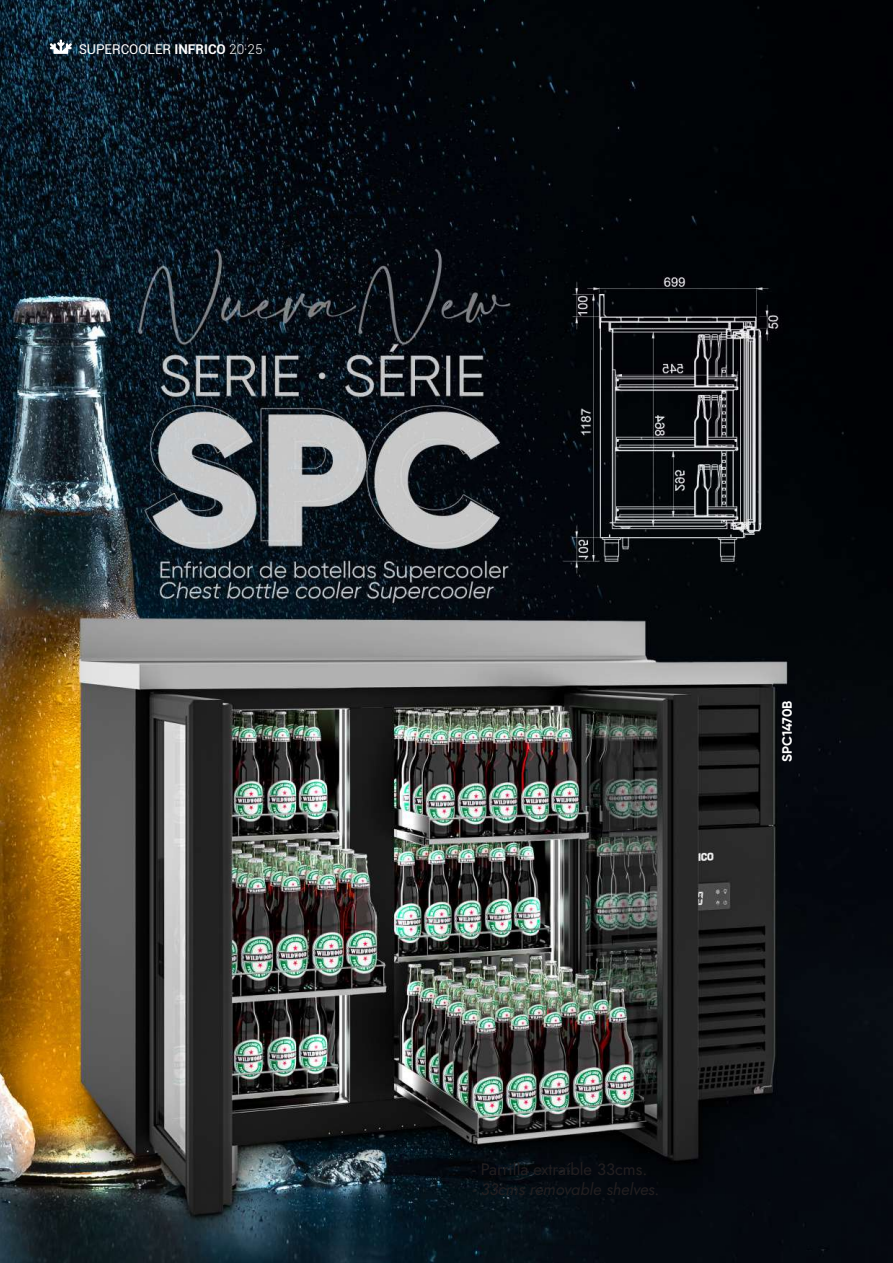
<style>
.page{position:relative;width:893px;height:1263px;background:#fff}
.page>*{position:absolute;margin:0;border:0;box-sizing:border-box;transform-origin:0 0}
.t1{font:16.5px "Jost";color:#231f20}
.t2{font:italic 16.5px "Jost";color:#231f20}
.t3{font:13.5px "Roboto";color:#fff}
.t4{font:700 13.5px "Gilroy";letter-spacing:-.005em;color:#fff}
.s1{font-weight:700}
.s2{font-weight:300}
</style>
<div class="page">
<img style="left:0;top:0;width:893px;height:1263px">
<svg style="left:50px;top:40px;width:22px;height:14px"></svg>
<p class="t3" style="left:79px;top:40px;width:185px">SUPERCOOLER <span class="s1">INFRICO</span> <span class="s2">20·25</span></p>
<p class="t4" style="left:779px;top:762px;width:63px;rotate:-90deg">SPC1470B</p>
<p class="t1" style="left:472px;top:1158px;width:177px">- Parrilla extraíble 33cms.</p>
<p class="t2" style="left:472px;top:1178px;width:189px">- 33cms removable shelves.</p>
</div>
